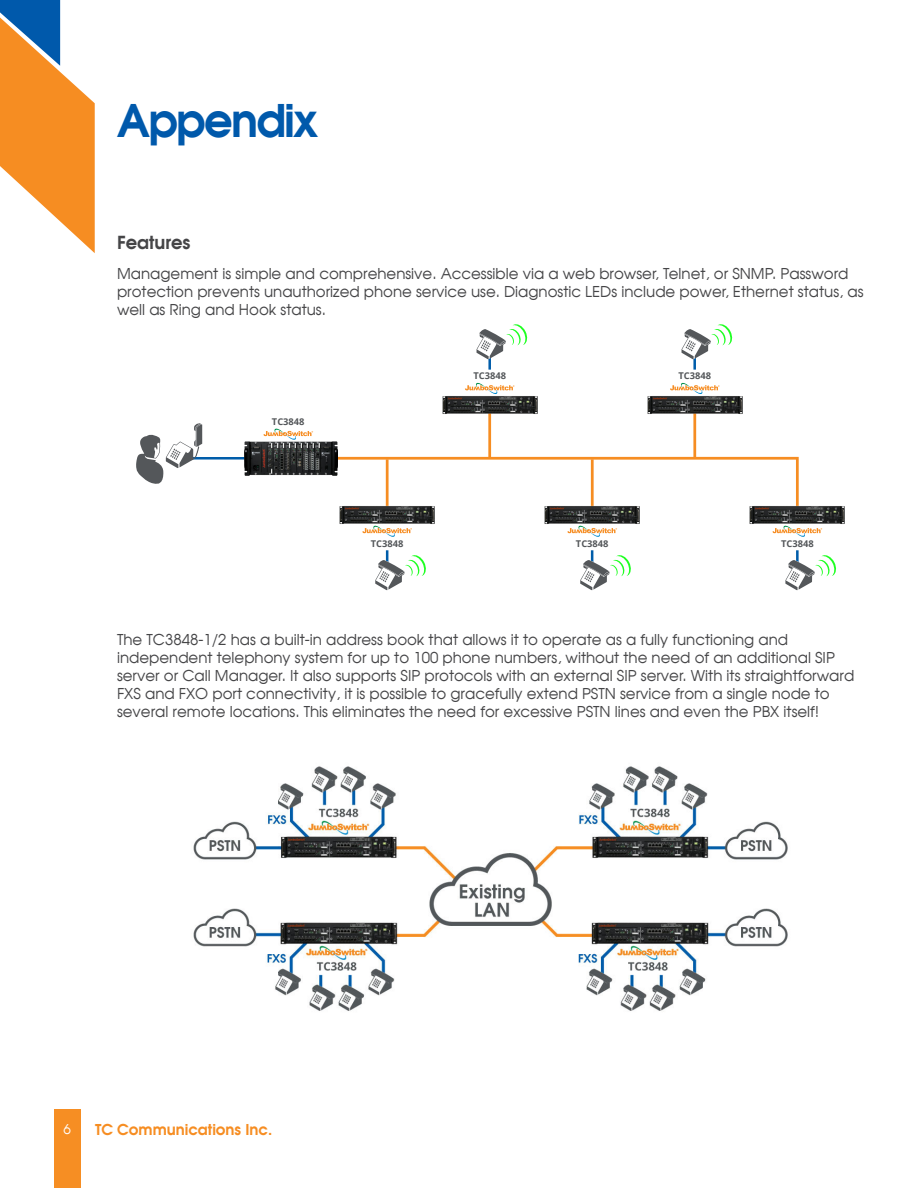
<style>
.page{position:relative;width:918px;height:1188px;background:#fff}
.page>*{position:absolute;margin:0;border:0;box-sizing:border-box;transform-origin:0 0}
.t1{font:700 45px "Avalon";letter-spacing:-.04em;color:#0059ab}
.t2{font:700 18px "Avalon";color:#454547}
.t3{font:15px/18px "Avalon Plain";color:#454547}
.t4{font:700 15px "Avalon";color:#f68d22}
.t5{font:13.5px "Avalon Plain";color:#fff}
.t6{font:700 9.3px "Open Sans";color:#54575a}
</style>
<div class="page">
<svg style="left:0;top:0;width:95px;height:253px"></svg>
<svg style="left:331px;top:456px;width:468px;height:50px"></svg>
<svg style="left:773px;top:525px;width:49px;height:12px"></svg>
<img style="left:749px;top:506px;width:96px;height:18px">
<hr style="left:193px;top:457px;width:63px;height:3px;background:#005daa">
<svg style="left:263px;top:428px;width:50px;height:12px"></svg>
<img style="left:244px;top:441px;width:94px;height:34px">
<hr style="left:488px;top:408px;width:3px;height:50px;background:#f68d22">
<hr style="left:488px;top:351px;width:3px;height:19px;background:#005daa">
<svg style="left:465px;top:382px;width:50px;height:12px"></svg>
<img style="left:442px;top:396px;width:96px;height:18px">
<hr style="left:693px;top:408px;width:3px;height:50px;background:#f68d22">
<svg style="left:670px;top:382px;width:50px;height:12px"></svg>
<img style="left:647px;top:396px;width:96px;height:18px">
<svg style="left:362px;top:525px;width:50px;height:12px"></svg>
<hr style="left:386px;top:459px;width:3px;height:51px;background:#f68d22">
<img style="left:339px;top:506px;width:96px;height:18px">
<svg style="left:567px;top:525px;width:50px;height:12px"></svg>
<hr style="left:591px;top:459px;width:3px;height:51px;background:#f68d22">
<img style="left:544px;top:506px;width:96px;height:18px">
<svg style="left:136px;top:423px;width:66px;height:61px"></svg>
<svg style="left:375px;top:550px;width:51px;height:40px"></svg>
<svg style="left:580px;top:550px;width:51px;height:40px"></svg>
<hr style="left:796px;top:550px;width:3px;height:19px;background:#005daa">
<svg style="left:785px;top:554px;width:51px;height:36px"></svg>
<svg style="left:477px;top:324px;width:51px;height:35px"></svg>
<hr style="left:693px;top:351px;width:3px;height:19px;background:#005daa">
<svg style="left:681px;top:324px;width:52px;height:35px"></svg>
<img style="left:193px;top:766px;width:595px;height:245px">
<div style="left:54px;top:1110px;width:27px;height:78px;background:#f68e23"></div>
<p class="t1" style="left:117px;top:90px;width:203px">Appendix</p>
<p class="t2" style="left:117px;top:230px;width:75px">Features</p>
<p class="t3" style="left:117px;top:264px;width:748px">Management is simple and comprehensive. Accessible via a web browser, Telnet, or SNMP. Password protection prevents unauthorized phone service use. Diagnostic LEDs include power, Ethernet status, as well as Ring and Hook status.</p>
<p class="t6" style="left:272px;top:415px;width:34px">TC3848</p>
<p class="t6" style="left:473px;top:370px;width:34px">TC3848</p>
<p class="t6" style="left:678px;top:370px;width:34px">TC3848</p>
<p class="t6" style="left:371px;top:537px;width:34px">TC3848</p>
<p class="t6" style="left:576px;top:537px;width:34px">TC3848</p>
<p class="t6" style="left:781px;top:537px;width:34px">TC3848</p>
<p class="t3" style="left:117px;top:630px;width:739px">The TC3848-1/2 has a built-in address book that allows it to operate as a fully functioning and independent telephony system for up to 100 phone numbers, without the need of an additional SIP server or Call Manager. It also supports SIP protocols with an external SIP server. With its straightforward FXS and FXO port connectivity, it is possible to gracefully extend PSTN service from a single node to several remote locations. This eliminates the need for excessive PSTN lines and even the PBX itself!</p>
<p class="t5" style="left:64px;top:1121px;width:9px">6</p>
<p class="t4" style="left:95px;top:1119px;width:179px">TC Communications Inc.</p>
</div>
